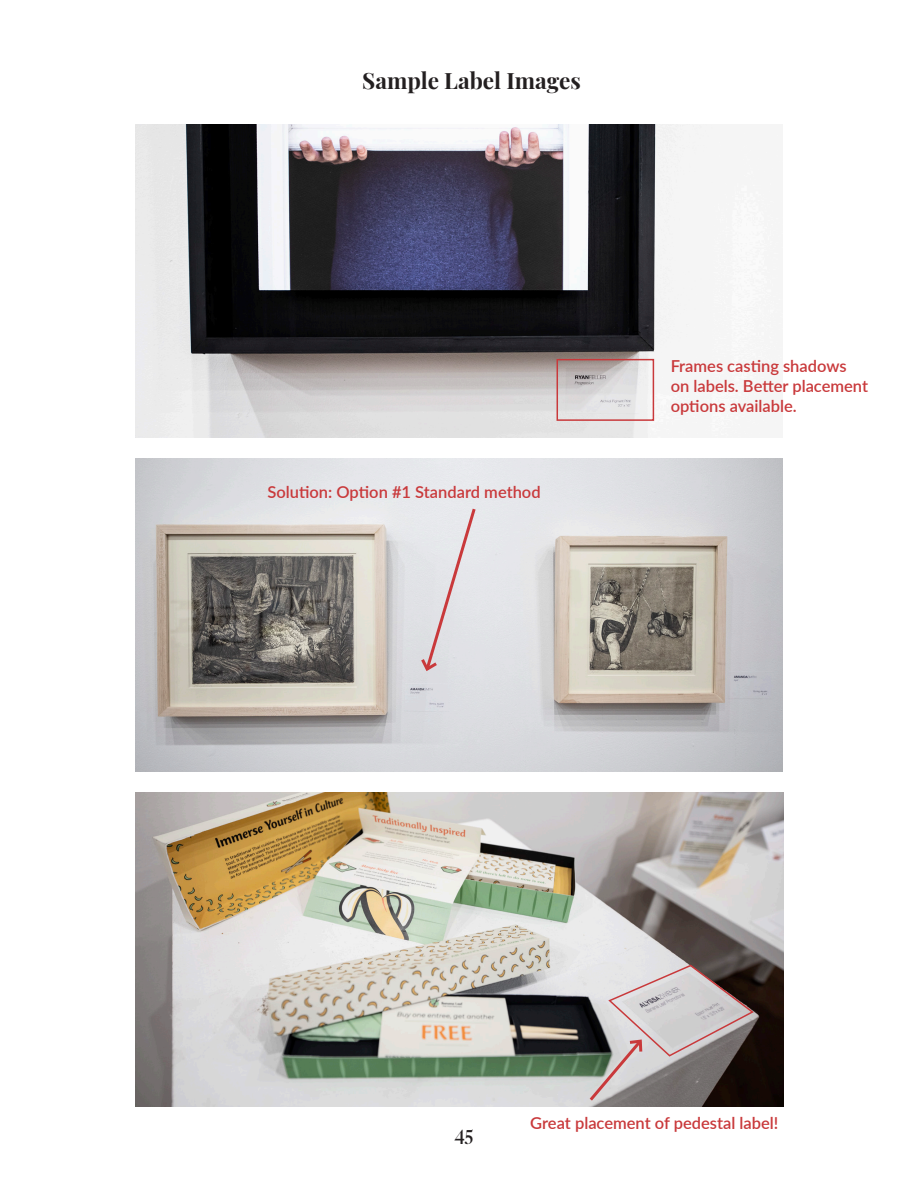
<style>
.page{position:relative;width:918px;height:1188px;background:#fff}
.page>*{position:absolute;margin:0;border:0;box-sizing:border-box;transform-origin:0 0}
._15pt_Size_Align_Center{font:700 22.5px "Playfair Display";color:#231f20}
.t1{font:700 19.5px "Big Caslon FB";color:#231f20}
.t2{font:600 16.5px/19.8px "Lato";color:#c9393b}
</style>
<div class="page">
<img style="left:135px;top:124px;width:647px;height:313px">
<img style="left:136px;top:459px;width:647px;height:313px">
<svg style="left:418px;top:505px;width:60px;height:168px;background:#e1dade"></svg>
<img style="left:136px;top:793px;width:647px;height:313px">
<div style="left:557px;top:359px;width:97px;height:62px;border:2px solid #c9393b"></div>
<svg style="left:587px;top:964px;width:168px;height:140px;background:#9c9594"></svg>
<p class="_15pt_Size_Align_Center" style="left:362px;top:62px;width:220px">Sample Label Images</p>
<p class="t2" style="left:268px;top:482px;width:275px">Solution: Option #1 Standard method</p>
<p class="t2" style="left:671px;top:356px;width:199px">Frames casting shadows on labels. Better placement options available.</p>
<p class="t1" style="left:454px;top:1126px;width:20px">45</p>
<p class="t2" style="left:530px;top:1112px;width:250px">Great placement of pedestal label!</p>
</div>
